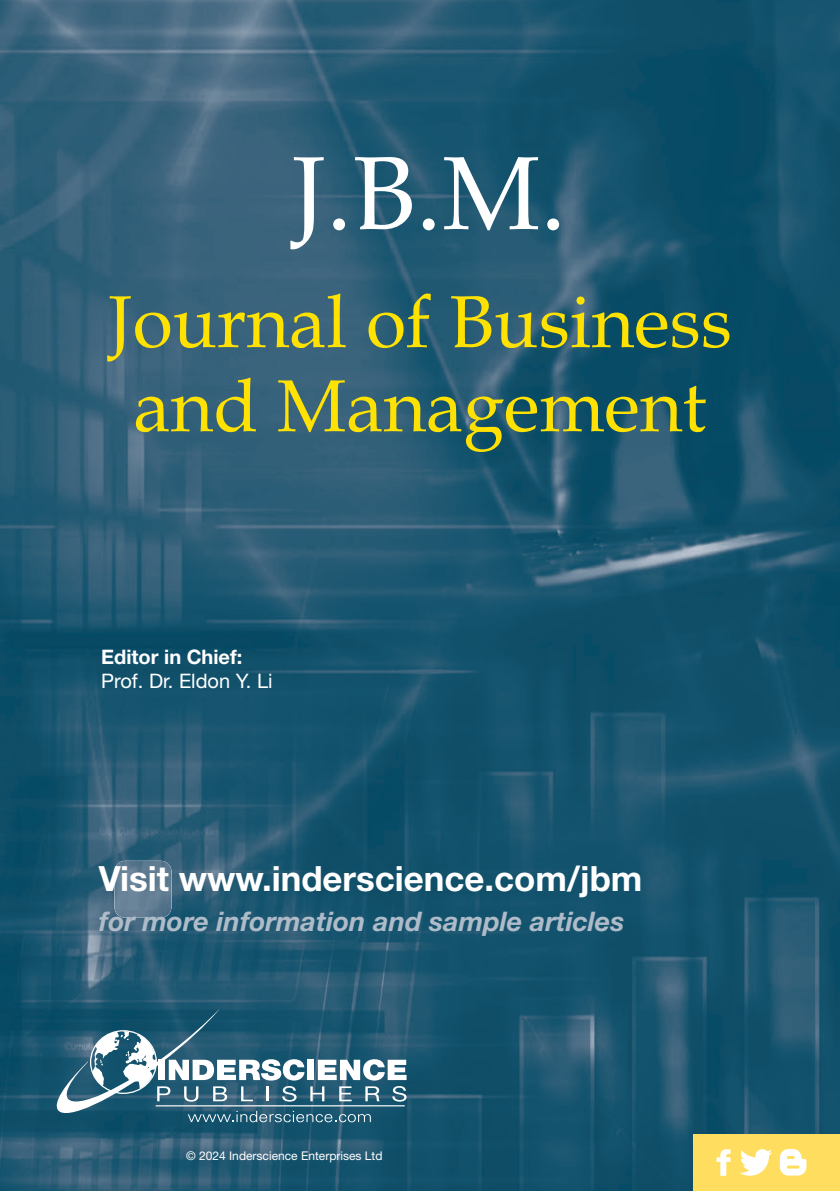
<style>
.page{position:relative;width:840px;height:1191px;background:#fff}
.page>*{position:absolute;margin:0;border:0;box-sizing:border-box;transform-origin:0 0}
.t1{font:104px "Book Antiqua";color:#fff}
.t2{font:73.6px/84px "Book Antiqua";color:#ffe201;text-align:center}
.t3{font:700 34.8px "Helvetica Neue";color:#fff}
.t4{font:italic 700 27px "Helvetica Neue";color:#afbbc8}
.t5{font:20px "Helvetica Neue";color:#fff}
.t6{font:700 20px "Helvetica Neue";color:#fff}
.t7{font:12px "Helvetica Neue";color:#fff}
</style>
<div class="page">
<img style="left:0;top:0;width:839px;height:1191px">
<img style="left:114px;top:861px;width:57px;height:56px">
<div style="left:693px;top:1134px;width:146px;height:57px;background:#ffde5f"></div>
<svg style="left:57px;top:1009px;width:349px;height:113px;background:#47768b"></svg>
<svg style="left:716px;top:1149px;width:14px;height:26px"></svg>
<svg style="left:740px;top:1149px;width:31px;height:26px"></svg>
<svg style="left:779px;top:1149px;width:27px;height:26px"></svg>
<h1 class="t1" style="left:291px;top:129px;width:276px">J.B.M.</h1>
<h2 class="t2" style="left:108px;top:280px;width:625px">Journal of Business and Management</h2>
<p class="t6" style="left:101px;top:644px;width:143px">Editor in Chief:</p>
<p class="t5" style="left:101px;top:668px;width:173px">Prof. Dr. Eldon Y. Li</p>
<p class="t3" style="left:99px;top:856px;width:545px">Visit www.inderscience.com/jbm</p>
<p class="t4" style="left:99px;top:904px;width:527px">for more information and sample articles</p>
<p class="t7" style="left:186px;top:1148px;width:198px">© 2024 Inderscience Enterprises Ltd</p>
</div>
